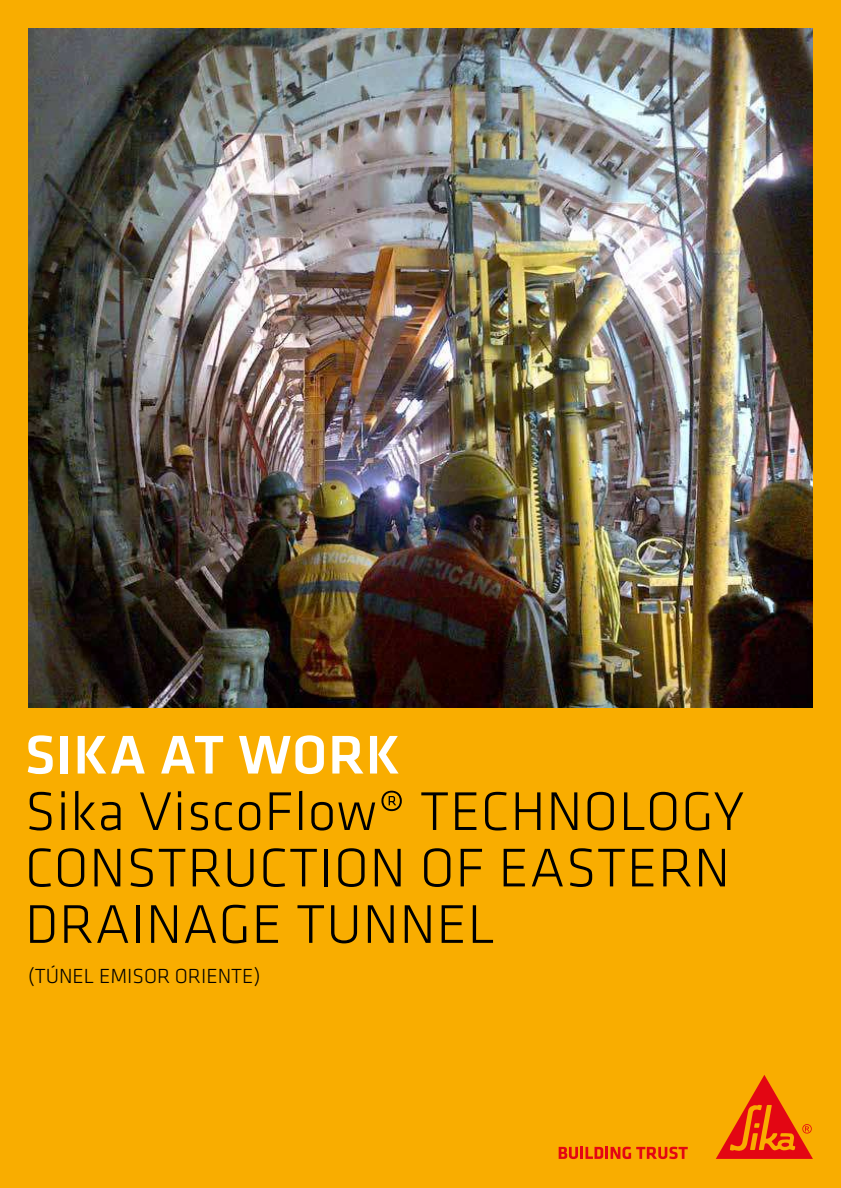
<style>
.page{position:relative;width:841px;height:1188px;background:#fff}
.page>*{position:absolute;margin:0;border:0;box-sizing:border-box;transform-origin:0 0}
.t1{font:300 56.4px/56.4px "Klavika";letter-spacing:.015em;color:#000}
.t2{font:500 56.4px "Klavika";letter-spacing:.015em;color:#fff}
.t3{font:300 21.15px "Klavika";color:#000}
</style>
<div class="page">
<div style="left:0;top:0;width:840px;height:1188px;background:#f9ad00"></div>
<svg style="left:558px;top:1147px;width:129px;height:12px"></svg>
<svg style="left:716px;top:1075px;width:96px;height:84px"></svg>
<img style="left:28px;top:28px;width:784px;height:679px">
<p class="t2" style="left:25px;top:729px;width:376px">SIKA AT WORK</p>
<p class="t1" style="left:25px;top:784px;width:720px">Sika ViscoFlow® TECHNOLOGY<br>CONSTRUCTION OF EASTERN<br>DRAINAGE TUNNEL</p>
<p class="t3" style="left:28px;top:965px;width:234px">(TÚNEL EMISOR ORIENTE)</p>
</div>
